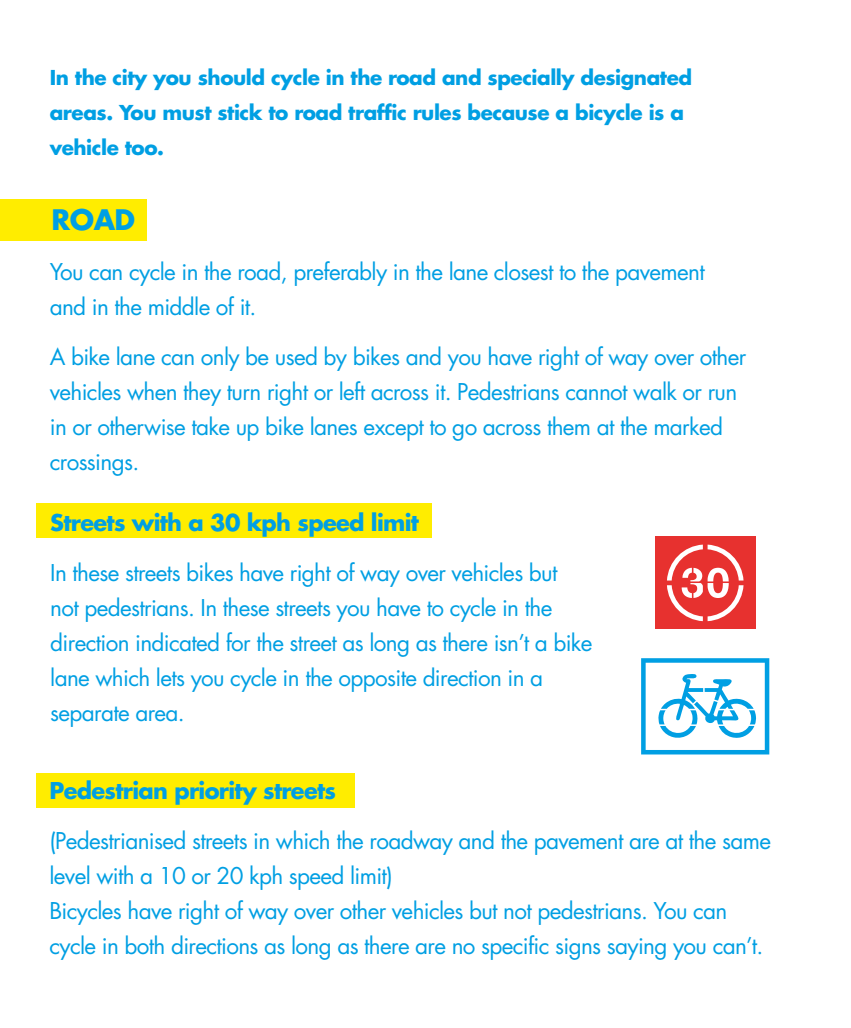
<style>
.page{position:relative;width:851px;height:1028px;background:#fff}
.page>*{position:absolute;margin:0;border:0;box-sizing:border-box;transform-origin:0 0}
.t1{font:700 27.5px "Futura";color:#009fe3}
.t2{font:22.5px/35px "Futura";letter-spacing:-.03em;color:#009fe3}
.t3{font:700 22.5px "Futura";letter-spacing:-.03em;color:#009fe3}
.t4{font:700 20px/35px "Futura";letter-spacing:-.025em;color:#009fe3}
</style>
<div class="page">
<div style="left:0;top:199px;width:147px;height:41px;background:#ffed00"></div>
<div style="left:36px;top:503px;width:395px;height:34px;background:#ffed00"></div>
<div style="left:36px;top:773px;width:318px;height:34px;background:#ffed00"></div>
<div style="left:655px;top:536px;width:100px;height:93px;background:#e7312f"></div>
<svg style="left:667px;top:544px;width:76px;height:77px"></svg>
<svg style="left:641px;top:658px;width:128px;height:96px"></svg>
<p class="t4" style="left:50px;top:60px;width:643px">In the city you should cycle in the road and specially designated areas. You must stick to road traffic rules because a bicycle is a vehicle too.</p>
<p class="t1" style="left:52px;top:200px;width:85px">ROAD</p>
<p class="t2" style="left:50px;top:254px;width:656px">You can cycle in the road, preferably in the lane closest to the pavement and in the middle of it.</p>
<p class="t2" style="left:50px;top:339px;width:698px">A bike lane can only be used by bikes and you have right of way over other vehicles when they turn right or left across it. Pedestrians cannot walk or run in or otherwise take up bike lanes except to go across them at the marked crossings.</p>
<p class="t3" style="left:50px;top:507px;width:370px">Streets with a 30 kph speed limit</p>
<p class="t2" style="left:50px;top:555px;width:543px">In these streets bikes have right of way over vehicles but<br>not pedestrians. In these streets you have to cycle in the direction indicated for the street as long as there isn’t a bike lane which lets you cycle in the opposite direction in a separate area.</p>
<p class="t3" style="left:49px;top:775px;width:288px">Pedestrian priority streets</p>
<p class="t2" style="left:49px;top:823px;width:723px">(Pedestrianised streets in which the roadway and the pavement are at the same level with a 10 or 20 kph speed limit)<br>Bicycles have right of way over other vehicles but not pedestrians. You can cycle in both directions as long as there are no specific signs saying you can’t.</p>
</div>
